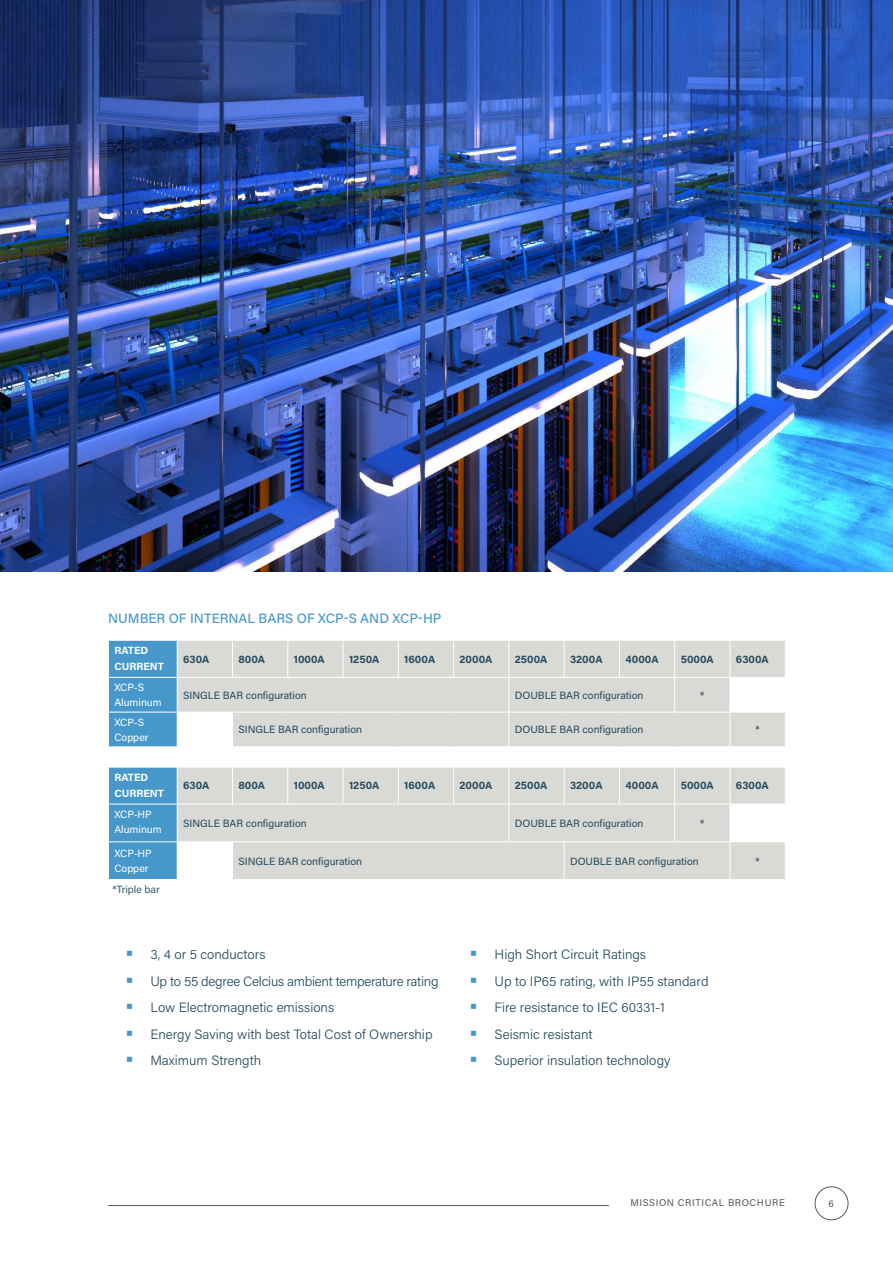
<style>
.page{position:relative;width:893px;height:1263px;background:#fff}
.page>*{position:absolute;margin:0;border:0;box-sizing:border-box;transform-origin:0 0}
.t1{font:300 13.5px/26.5px "Acumin Pro";color:#254a5d}
.t2{font:500 13.5px "Acumin Pro";color:#4698ca}
.t3{font:10.5px "Acumin Pro";color:#254a5d}
.t4{font:700 10.5px "Acumin Pro";color:#254a5d}
.t5{font:10.5px/15px "Acumin Pro";color:#fff}
.t6{font:700 10.5px/16.5px "Acumin Pro";color:#fff}
.t7{font:10.5px "Acumin Pro";color:#3b5c6d}
.t8{font:9.75px "Acumin Pro";letter-spacing:.06em;color:#58595b}
</style>
<div class="page">
<hr style="left:108px;top:1205px;width:501px;height:1px;background:#58595b">
<div style="left:815px;top:1186px;width:33px;height:34px;border:1px solid #58595b;border-radius:50%"></div>
<div style="left:109px;top:641px;width:68px;height:105px;background:#4698ca"></div>
<div style="left:178px;top:641px;width:607px;height:105px;background:#d9d9d6"></div>
<div style="left:177px;top:712px;width:55px;height:35px;background:#fff"></div>
<hr style="left:232px;top:641px;width:1px;height:36px;background:#fff">
<hr style="left:287px;top:641px;width:1px;height:36px;background:#fff">
<hr style="left:343px;top:641px;width:1px;height:36px;background:#fff">
<hr style="left:398px;top:641px;width:1px;height:36px;background:#fff">
<hr style="left:453px;top:641px;width:1px;height:36px;background:#fff">
<hr style="left:508px;top:641px;width:1px;height:36px;background:#fff">
<hr style="left:564px;top:641px;width:1px;height:36px;background:#fff">
<hr style="left:619px;top:641px;width:1px;height:36px;background:#fff">
<hr style="left:674px;top:641px;width:1px;height:36px;background:#fff">
<hr style="left:730px;top:641px;width:1px;height:36px;background:#fff">
<hr style="left:108px;top:677px;width:69px;height:1px;background:#fff">
<hr style="left:177px;top:677px;width:55px;height:1px;background:#fff">
<hr style="left:232px;top:677px;width:56px;height:1px;background:#fff">
<hr style="left:288px;top:677px;width:55px;height:1px;background:#fff">
<hr style="left:343px;top:677px;width:55px;height:1px;background:#fff">
<hr style="left:398px;top:677px;width:56px;height:1px;background:#fff">
<hr style="left:454px;top:677px;width:55px;height:1px;background:#fff">
<hr style="left:509px;top:677px;width:55px;height:1px;background:#fff">
<hr style="left:508px;top:678px;width:1px;height:34px;background:#fff">
<hr style="left:564px;top:677px;width:55px;height:1px;background:#fff">
<hr style="left:619px;top:677px;width:56px;height:1px;background:#fff">
<hr style="left:675px;top:677px;width:55px;height:1px;background:#fff">
<hr style="left:674px;top:678px;width:1px;height:34px;background:#fff">
<hr style="left:730px;top:677px;width:56px;height:1px;background:#fff">
<hr style="left:730px;top:678px;width:1px;height:34px;background:#fff">
<hr style="left:108px;top:712px;width:69px;height:1px;background:#fff">
<hr style="left:232px;top:712px;width:56px;height:1px;background:#fff">
<hr style="left:232px;top:712px;width:1px;height:34px;background:#fff">
<hr style="left:288px;top:712px;width:55px;height:1px;background:#fff">
<hr style="left:343px;top:712px;width:55px;height:1px;background:#fff">
<hr style="left:398px;top:712px;width:56px;height:1px;background:#fff">
<hr style="left:454px;top:712px;width:55px;height:1px;background:#fff">
<hr style="left:509px;top:712px;width:55px;height:1px;background:#fff">
<hr style="left:508px;top:712px;width:1px;height:34px;background:#fff">
<hr style="left:564px;top:712px;width:55px;height:1px;background:#fff">
<hr style="left:619px;top:712px;width:56px;height:1px;background:#fff">
<hr style="left:675px;top:712px;width:55px;height:1px;background:#fff">
<hr style="left:730px;top:712px;width:56px;height:1px;background:#fff">
<hr style="left:730px;top:712px;width:1px;height:34px;background:#fff">
<div style="left:109px;top:768px;width:68px;height:111px;background:#4698ca"></div>
<div style="left:178px;top:768px;width:607px;height:111px;background:#d9d9d6"></div>
<div style="left:177px;top:842px;width:55px;height:37px;background:#fff"></div>
<hr style="left:232px;top:767px;width:1px;height:37px;background:#fff">
<hr style="left:287px;top:767px;width:1px;height:37px;background:#fff">
<hr style="left:343px;top:767px;width:1px;height:37px;background:#fff">
<hr style="left:398px;top:767px;width:1px;height:37px;background:#fff">
<hr style="left:453px;top:767px;width:1px;height:37px;background:#fff">
<hr style="left:508px;top:767px;width:1px;height:37px;background:#fff">
<hr style="left:564px;top:767px;width:1px;height:37px;background:#fff">
<hr style="left:619px;top:767px;width:1px;height:37px;background:#fff">
<hr style="left:674px;top:767px;width:1px;height:37px;background:#fff">
<hr style="left:730px;top:767px;width:1px;height:37px;background:#fff">
<hr style="left:108px;top:804px;width:69px;height:1px;background:#fff">
<hr style="left:177px;top:804px;width:55px;height:1px;background:#fff">
<hr style="left:232px;top:804px;width:56px;height:1px;background:#fff">
<hr style="left:288px;top:804px;width:55px;height:1px;background:#fff">
<hr style="left:343px;top:804px;width:55px;height:1px;background:#fff">
<hr style="left:398px;top:804px;width:56px;height:1px;background:#fff">
<hr style="left:454px;top:804px;width:55px;height:1px;background:#fff">
<hr style="left:509px;top:804px;width:55px;height:1px;background:#fff">
<hr style="left:508px;top:804px;width:1px;height:37px;background:#fff">
<hr style="left:564px;top:804px;width:55px;height:1px;background:#fff">
<hr style="left:619px;top:804px;width:56px;height:1px;background:#fff">
<hr style="left:675px;top:804px;width:55px;height:1px;background:#fff">
<hr style="left:674px;top:804px;width:1px;height:37px;background:#fff">
<hr style="left:730px;top:804px;width:56px;height:1px;background:#fff">
<hr style="left:730px;top:804px;width:1px;height:37px;background:#fff">
<hr style="left:108px;top:841px;width:69px;height:1px;background:#fff">
<hr style="left:177px;top:841px;width:55px;height:1px;background:#fff">
<hr style="left:232px;top:841px;width:56px;height:1px;background:#fff">
<hr style="left:232px;top:842px;width:1px;height:37px;background:#fff">
<hr style="left:288px;top:841px;width:55px;height:1px;background:#fff">
<hr style="left:343px;top:841px;width:55px;height:1px;background:#fff">
<hr style="left:398px;top:841px;width:56px;height:1px;background:#fff">
<hr style="left:454px;top:841px;width:55px;height:1px;background:#fff">
<hr style="left:509px;top:841px;width:55px;height:1px;background:#fff">
<hr style="left:564px;top:841px;width:55px;height:1px;background:#fff">
<hr style="left:564px;top:842px;width:1px;height:37px;background:#fff">
<hr style="left:619px;top:841px;width:56px;height:1px;background:#fff">
<hr style="left:675px;top:841px;width:55px;height:1px;background:#fff">
<hr style="left:730px;top:841px;width:56px;height:1px;background:#fff">
<hr style="left:730px;top:842px;width:1px;height:37px;background:#fff">
<img style="left:1px;top:0;width:892px;height:571px">
<p class="t2" style="left:108px;top:609px;width:335px">NUMBER OF INTERNAL BARS OF XCP-S AND XCP-HP</p>
<p class="t6" style="left:114px;top:641px;width:51px">RATED<br>CURRENT</p>
<p class="t4" style="left:183px;top:652px;width:28px">630A</p>
<p class="t4" style="left:238px;top:652px;width:28px">800A</p>
<p class="t4" style="left:294px;top:652px;width:33px">1000A</p>
<p class="t4" style="left:349px;top:652px;width:32px">1250A</p>
<p class="t4" style="left:404px;top:652px;width:32px">1600A</p>
<p class="t4" style="left:460px;top:652px;width:34px">2000A</p>
<p class="t4" style="left:515px;top:652px;width:34px">2500A</p>
<p class="t4" style="left:570px;top:652px;width:34px">3200A</p>
<p class="t4" style="left:625px;top:652px;width:35px">4000A</p>
<p class="t4" style="left:681px;top:652px;width:35px">5000A</p>
<p class="t4" style="left:736px;top:652px;width:34px">6300A</p>
<p class="t5" style="left:114px;top:679px;width:49px">XCP-S<br>Aluminum</p>
<p class="t3" style="left:183px;top:688px;width:125px">SINGLE BAR configuration</p>
<p class="t3" style="left:515px;top:688px;width:130px">DOUBLE BAR configuration</p>
<p class="t3" style="left:700px;top:688px;width:6px">*</p>
<p class="t5" style="left:114px;top:714px;width:36px">XCP-S<br>Copper</p>
<p class="t3" style="left:238px;top:722px;width:125px">SINGLE BAR configuration</p>
<p class="t3" style="left:515px;top:722px;width:130px">DOUBLE BAR configuration</p>
<p class="t3" style="left:755px;top:722px;width:6px">*</p>
<p class="t6" style="left:114px;top:768px;width:51px">RATED<br>CURRENT</p>
<p class="t4" style="left:183px;top:778px;width:28px">630A</p>
<p class="t4" style="left:238px;top:778px;width:28px">800A</p>
<p class="t4" style="left:294px;top:778px;width:33px">1000A</p>
<p class="t4" style="left:349px;top:778px;width:32px">1250A</p>
<p class="t4" style="left:404px;top:778px;width:32px">1600A</p>
<p class="t4" style="left:460px;top:778px;width:34px">2000A</p>
<p class="t4" style="left:515px;top:778px;width:34px">2500A</p>
<p class="t4" style="left:570px;top:778px;width:34px">3200A</p>
<p class="t4" style="left:625px;top:778px;width:35px">4000A</p>
<p class="t4" style="left:681px;top:778px;width:35px">5000A</p>
<p class="t4" style="left:736px;top:778px;width:34px">6300A</p>
<p class="t5" style="left:114px;top:806px;width:49px">XCP-HP<br>Aluminum</p>
<p class="t3" style="left:183px;top:816px;width:125px">SINGLE BAR configuration</p>
<p class="t3" style="left:515px;top:816px;width:130px">DOUBLE BAR configuration</p>
<p class="t3" style="left:700px;top:816px;width:6px">*</p>
<p class="t5" style="left:114px;top:845px;width:39px">XCP-HP<br>Copper</p>
<p class="t3" style="left:238px;top:854px;width:125px">SINGLE BAR configuration</p>
<p class="t3" style="left:570px;top:854px;width:130px">DOUBLE BAR configuration</p>
<p class="t3" style="left:755px;top:854px;width:6px">*</p>
<p class="t7" style="left:113px;top:882px;width:49px">*Triple bar</p>
<p class="t1" style="left:151px;top:941px;width:290px">3, 4 or 5 conductors<br>Up to 55 degree Celcius ambient temperature rating Low Electromagnetic emissions<br>Energy Saving with best Total Cost of Ownership Maximum Strength</p>
<p class="t1" style="left:495px;top:941px;width:215px">High Short Circuit Ratings<br>Up to IP65 rating, with IP55 standard<br>Fire resistance to IEC 60331-1<br>Seismic resistant<br>Superior insulation technology</p>
<p class="t8" style="left:630px;top:1195px;width:156px">MISSION CRITICAL BROCHURE</p>
<p class="t8" style="left:828px;top:1197px;width:7px">6</p>
</div>
